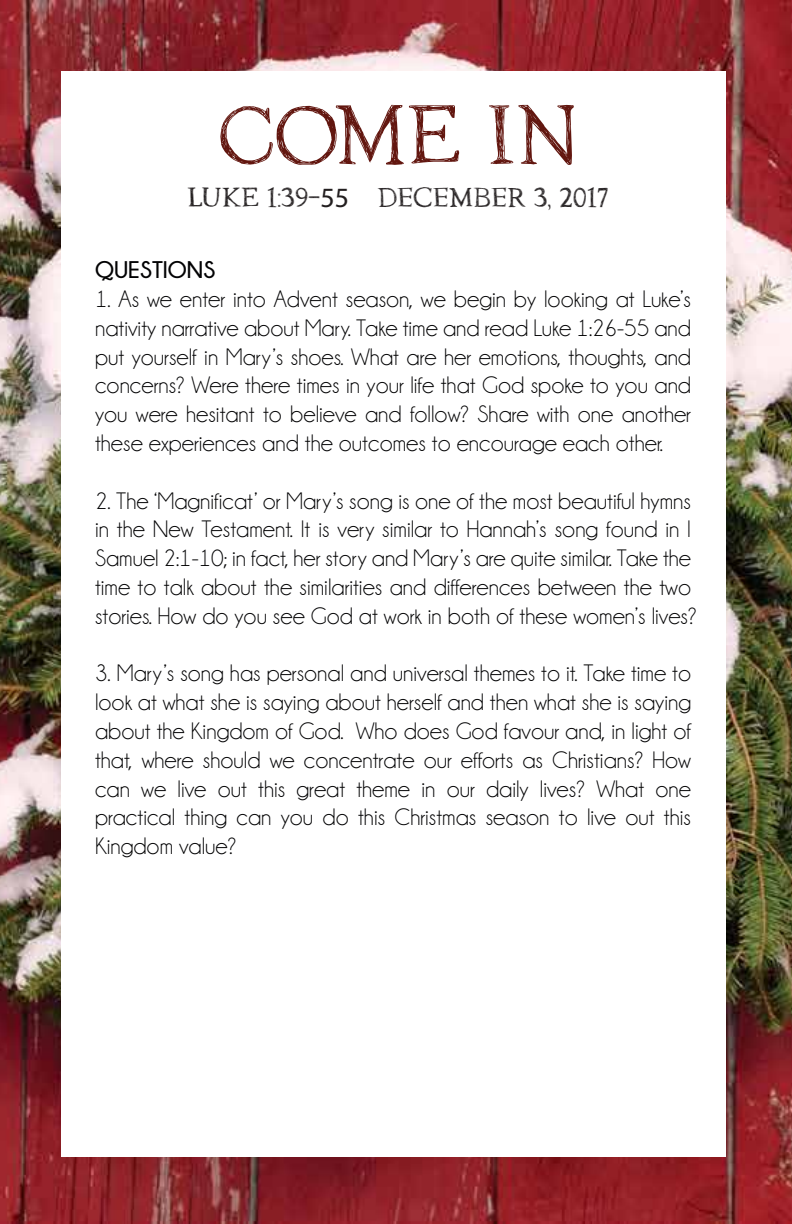
<style>
.page{position:relative;width:792px;height:1224px;background:#fff}
.page>*{position:absolute;margin:0;border:0;box-sizing:border-box;transform-origin:0 0}
.t1{font:86px "DK Traiectum";color:#62160f}
.t2{font:28px "DK Traiectum";color:#231f20}
.t3{font:24px/28.8px "Champagne&Limousines";color:#020203;text-align:justify}
.t4{font:700 24px "Champagne&Limousines";color:#020203}
.s1{font-family:"Myriad Pro"}
</style>
<div class="page">
<img style="left:0;top:0;width:791px;height:1224px">
<div style="left:62px;top:71px;width:664px;height:1086px;background:#fff"></div>
<h1 class="t1" style="left:219px;top:88px;width:359px">COME IN</h1>
<p class="t2" style="left:187px;top:182px;width:423px">LUKE 1:39-<span class="s1">55</span> DECEMBER 3, 2017</p>
<p class="t4" style="left:95px;top:257px;width:122px">QUESTIONS</p>
<p class="t3" style="left:95px;top:285px;width:598px">1. As we enter into Advent season, we begin by looking at Luke’s nativity narrative about Mary. Take time and read Luke 1:26-55 and put yourself in Mary’s shoes. What are her emotions, thoughts, and concerns? Were there times in your life that God spoke to you and you were hesitant to believe and follow? Share with one another these experiences and the outcomes to encourage each other.</p>
<p class="t3" style="left:95px;top:486px;width:603px;text-align:left">2. The ‘Magnificat’ or Mary’s song is one of the most beautiful hymns in the New Testament. It is very similar to Hannah’s song found in I Samuel 2:1-10; in fact, her story and Mary’s are quite similar. Take the time to talk about the similarities and differences between the two stories. How do you see God at work in both of these women’s lives?</p>
<p class="t3" style="left:95px;top:659px;width:598px">3. Mary’s song has personal and universal themes to it. Take time to look at what she is saying about herself and then what she is saying about the Kingdom of God. Who does God favour and, in light of that, where should we concentrate our efforts as Christians? How can we live out this great theme in our daily lives? What one practical thing can you do this Christmas season to live out this Kingdom value?</p>
</div>
